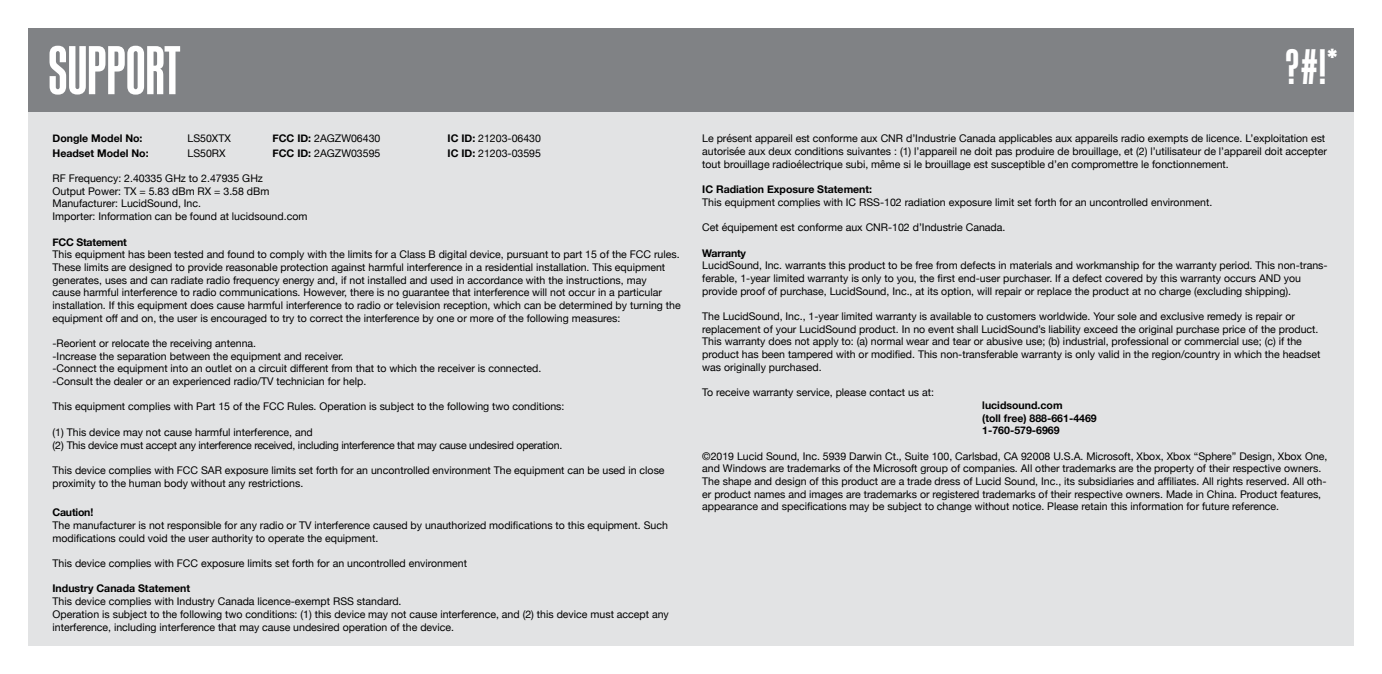
<style>
.page{position:relative;width:1382px;height:674px;background:#fff}
.page>*{position:absolute;margin:0;border:0;box-sizing:border-box;transform-origin:0 0}
.t1{font:500 66px "Kommissar X Cond";letter-spacing:.01em;color:#fff}
.t2{font:500 47.75px "Kommissar X Cond";color:#fff}
.t3{font:10.5px/12.8px "Helvetica Neue";color:#000}
.t4{font:10.5px/12.8px "Helvetica Neue";letter-spacing:-.02em;color:#000}
.t5{font:700 10.5px/12.8px "Helvetica Neue";color:#000}
.t6{font:700 10.5px "Helvetica Neue";letter-spacing:-.02em;color:#000}
.s1{font-weight:700}
</style>
<div class="page">
<div style="left:28px;top:111px;width:1326px;height:534px;background:#e2e3e4"></div>
<div style="left:28px;top:28px;width:1326px;height:83px;background:#808285"></div>
<h1 class="t1" style="left:49px;top:27px;width:133px">SUPPORT</h1>
<h2 class="t2" style="left:1286px;top:35px;width:53px">?#!*</h2>
<p class="t5" style="left:53px;top:132px;width:92px">Dongle Model No:</p>
<p class="t3" style="left:188px;top:133px;width:45px">LS50XTX</p>
<p class="t3" style="left:273px;top:133px;width:109px"><span class="s1">FCC ID:</span> 2AGZW06430</p>
<p class="t3" style="left:448px;top:133px;width:95px"><span class="s1">IC ID:</span> 21203-06430</p>
<p class="t5" style="left:53px;top:147px;width:98px">Headset Model No:</p>
<p class="t3" style="left:188px;top:147px;width:40px">LS50RX</p>
<p class="t3" style="left:273px;top:147px;width:109px"><span class="s1">FCC ID:</span> 2AGZW03595</p>
<p class="t3" style="left:448px;top:147px;width:95px"><span class="s1">IC ID:</span> 21203-03595</p>
<p class="t3" style="left:53px;top:172px;width:256px">RF Frequency: 2.40335 GHz to 2.47935 GHz<br>Output Power: TX = 5.83 dBm RX = 3.58 dBm Manufacturer: LucidSound, Inc.<br>Importer: Information can be found at lucidsound.com</p>
<p class="t6" style="left:53px;top:233px;width:76px">FCC Statement</p>
<p class="t3" style="left:53px;top:248px;width:630px">This equipment has been tested and found to comply with the limits for a Class B digital device, pursuant to part 15 of the FCC rules.<br>These limits are designed to provide reasonable protection against harmful interference in a residential installation. This equipment generates, uses and can radiate radio frequency energy and, if not installed and used in accordance with the instructions, may<br>cause harmful interference to radio communications. However, there is no guarantee that interference will not occur in a particular installation. If this equipment does cause harmful interference to radio or television reception, which can be determined by turning the equipment off and on, the user is encouraged to try to correct the interference by one or more of the following measures:</p>
<p class="t3" style="left:53px;top:337px;width:490px">-Reorient or relocate the receiving antenna.<br>-Increase the separation between the equipment and receiver.<br>-Connect the equipment into an outlet on a circuit different from that to which the receiver is connected. -Consult the dealer or an experienced radio/TV technician for help.</p>
<p class="t3" style="left:53px;top:401px;width:513px">This equipment complies with Part 15 of the FCC Rules. Operation is subject to the following two conditions:</p>
<p class="t4" style="left:53px;top:426px;width:511px">(1) This device may not cause harmful interference, and<br>(2) This device must accept any interference received, including interference that may cause undesired operation.</p>
<p class="t3" style="left:53px;top:464px;width:614px">This device complies with FCC SAR exposure limits set forth for an uncontrolled environment The equipment can be used in close proximity to the human body without any restrictions.</p>
<p class="t6" style="left:53px;top:504px;width:42px">Caution!</p>
<p class="t3" style="left:53px;top:519px;width:617px">The manufacturer is not responsible for any radio or TV interference caused by unauthorized modifications to this equipment. Such modifications could void the user authority to operate the equipment.</p>
<p class="t3" style="left:53px;top:557px;width:416px">This device complies with FCC exposure limits set forth for an uncontrolled environment</p>
<p class="t5" style="left:53px;top:582px;width:139px">Industry Canada Statement</p>
<p class="t3" style="left:53px;top:595px;width:618px">This device complies with Industry Canada licence-exempt RSS standard.<br>Operation is subject to the following two conditions: (1) this device may not cause interference, and (2) this device must accept any interference, including interference that may cause undesired operation of the device.</p>
<p class="t3" style="left:702px;top:133px;width:626px">Le présent appareil est conforme aux CNR d’Industrie Canada applicables aux appareils radio exempts de licence. L’exploitation est autorisée aux deux conditions suivantes : (1) l’appareil ne doit pas produire de brouillage, et (2) l’utilisateur de l’appareil doit accepter tout brouillage radioélectrique subi, même si le brouillage est susceptible d’en compromettre le fonctionnement.</p>
<p class="t5" style="left:702px;top:183px;width:171px">IC Radiation Exposure Statement:</p>
<p class="t3" style="left:702px;top:196px;width:512px">This equipment complies with IC RSS-102 radiation exposure limit set forth for an uncontrolled environment.</p>
<p class="t3" style="left:702px;top:221px;width:305px">Cet équipement est conforme aux CNR-102 d’Industrie Canada.</p>
<p class="t6" style="left:702px;top:244px;width:45px">Warranty</p>
<p class="t3" style="left:702px;top:259px;width:627px">LucidSound, Inc. warrants this product to be free from defects in materials and workmanship for the warranty period. This non-trans&shy;ferable, 1-year limited warranty is only to you, the first end-user purchaser. If a defect covered by this warranty occurs AND you provide proof of purchase, LucidSound, Inc., at its option, will repair or replace the product at no charge (excluding shipping).</p>
<p class="t3" style="left:702px;top:310px;width:620px">The LucidSound, Inc., 1-year limited warranty is available to customers worldwide. Your sole and exclusive remedy is repair or replacement of your LucidSound product. In no event shall LucidSound’s liability exceed the original purchase price of the product.<br>This warranty does not apply to: (a) normal wear and tear or abusive use; (b) industrial, professional or commercial use; (c) if the product has been tampered with or modified. This non-transferable warranty is only valid in the region/country in which the headset was originally purchased.</p>
<p class="t3" style="left:702px;top:386px;width:233px">To receive warranty service, please contact us at:</p>
<p class="t5" style="left:982px;top:399px;width:116px">lucidsound.com<br>(toll free) 888-661-4469<br>1-760-579-6969</p>
<p class="t3" style="left:702px;top:450px;width:627px">©2019 Lucid Sound, Inc. 5939 Darwin Ct., Suite 100, Carlsbad, CA 92008 U.S.A. Microsoft, Xbox, Xbox “Sphere” Design, Xbox One, and Windows are trademarks of the Microsoft group of companies. All other trademarks are the property of their respective owners.<br>The shape and design of this product are a trade dress of Lucid Sound, Inc., its subsidiaries and affiliates. All rights reserved. All oth&shy;er product names and images are trademarks or registered trademarks of their respective owners. Made in China. Product features, appearance and specifications may be subject to change without notice. Please retain this information for future reference.</p>
</div>
